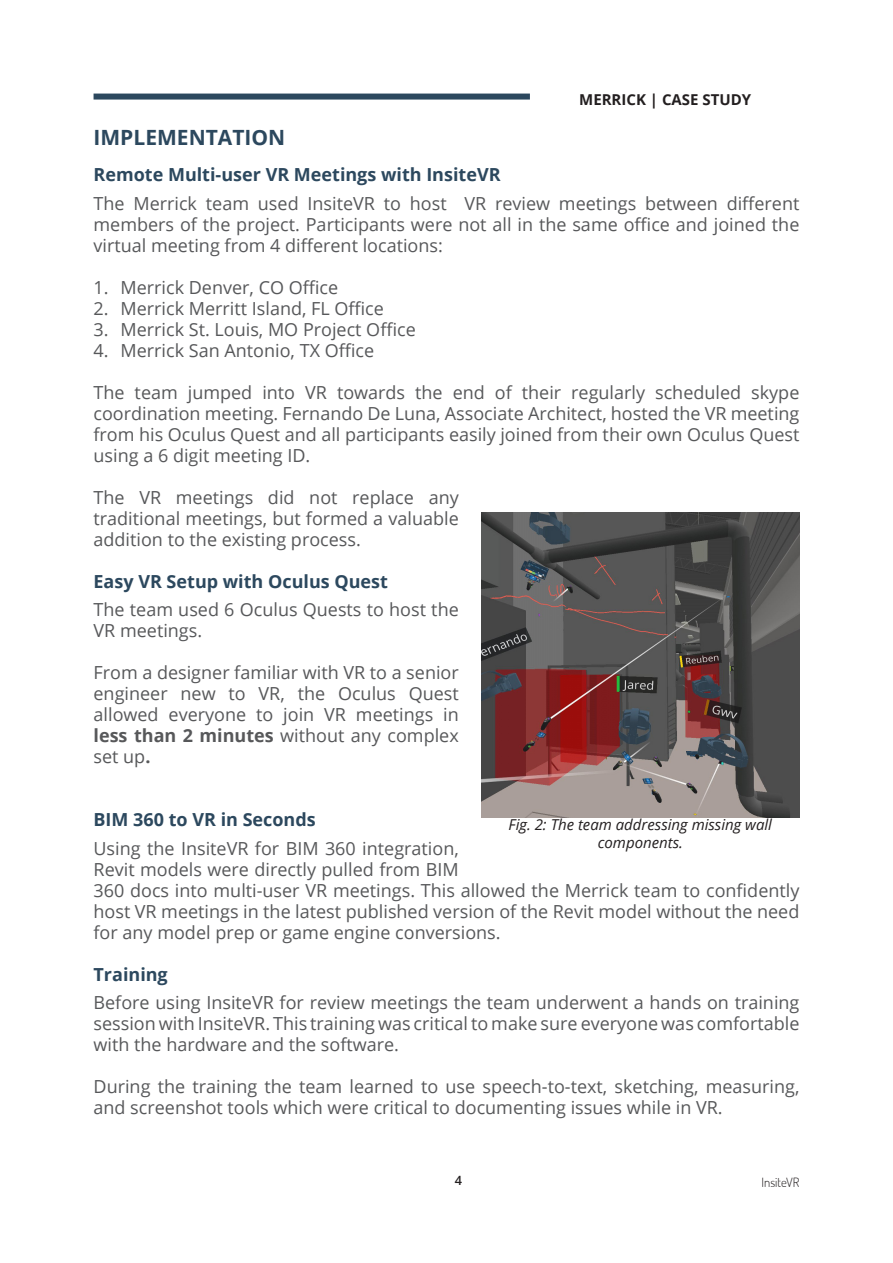
<style>
.page{position:relative;width:893px;height:1263px;background:#fff}
.page>*{position:absolute;margin:0;border:0;box-sizing:border-box;transform-origin:0 0}
.Page_Section_Title{font:700 21px "Open Sans";color:#2c485e}
.Page_Body_Text_-_Whi{font:18px/21px "Open Sans";color:#57585a;text-align:justify}
.Page_Body_Text_-_Whi-2{font:700 18px "Open Sans";color:#2c485e}
.Page_Section_Title-2{font:italic 15px/18px "Open Sans";color:#231f20;text-align:center}
.Page_Section_Title-3{font:700 15px "Open Sans";color:#231f20}
.t1{font:300 12.75px "Dosis";color:#231f20}
.t2{font:600 12.75px "Open Sans";color:#231f20}
.s1{font-weight:700}
</style>
<div class="page">
<div style="left:94px;top:94px;width:436px;height:6px;background:#2c485e"></div>
<img style="left:481px;top:513px;width:318px;height:304px">
<p class="Page_Section_Title-3" style="left:579px;top:89px;width:174px">MERRICK | CASE STUDY</p>
<p class="Page_Section_Title" style="left:94px;top:123px;width:193px">IMPLEMENTATION</p>
<p class="Page_Body_Text_-_Whi-2" style="left:94px;top:162px;width:409px">Remote Multi-user VR Meetings with InsiteVR</p>
<p class="Page_Body_Text_-_Whi" style="left:94px;top:192px;width:707px">The Merrick team used InsiteVR to host VR review meetings between different members of the project. Participants were not all in the same office and joined the virtual meeting from 4 different locations:</p>
<p class="Page_Body_Text_-_Whi" style="left:94px;top:276px;width:246px">1. Merrick Denver, CO Office</p>
<p class="Page_Body_Text_-_Whi" style="left:94px;top:297px;width:292px">2. Merrick Merritt Island, FL Office</p>
<p class="Page_Body_Text_-_Whi" style="left:94px;top:318px;width:324px">3. Merrick St. Louis, MO Project Office</p>
<p class="Page_Body_Text_-_Whi" style="left:94px;top:339px;width:282px">4. Merrick San Antonio, TX Office</p>
<p class="Page_Body_Text_-_Whi" style="left:94px;top:381px;width:707px">The team jumped into VR towards the end of their regularly scheduled skype coordination meeting. Fernando De Luna, Associate Architect, hosted the VR meeting from his Oculus Quest and all participants easily joined from their own Oculus Quest using a 6 digit meeting ID.</p>
<p class="Page_Body_Text_-_Whi" style="left:94px;top:486px;width:367px">The VR meetings did not replace any traditional meetings, but formed a valuable addition to the existing process.</p>
<p class="Page_Body_Text_-_Whi-2" style="left:94px;top:568px;width:296px">Easy VR Setup with Oculus Quest</p>
<p class="Page_Body_Text_-_Whi" style="left:94px;top:599px;width:367px">The team used 6 Oculus Quests to host the<br>VR meetings.</p>
<p class="Page_Body_Text_-_Whi" style="left:94px;top:662px;width:367px">From a designer familiar with VR to a senior engineer new to VR, the Oculus Quest allowed everyone to join VR meetings in <span class="s1">less than 2 minutes</span> without any complex set up<span class="s1">.</span></p>
<p class="Page_Body_Text_-_Whi-2" style="left:94px;top:807px;width:224px">BIM 360 to VR in Seconds</p>
<p class="Page_Body_Text_-_Whi" style="left:94px;top:837px;width:707px;text-align:left">Using the InsiteVR for BIM 360 integration,<br>Revit models were directly pulled from BIM<br>360 docs into multi-user VR meetings. This allowed the Merrick team to confidently host VR meetings in the latest published version of the Revit model without the need for any model prep or game engine conversions.</p>
<p class="Page_Body_Text_-_Whi-2" style="left:94px;top:961px;width:76px">Training</p>
<p class="Page_Body_Text_-_Whi" style="left:94px;top:992px;width:707px">Before using InsiteVR for review meetings the team underwent a hands on training session with InsiteVR. This training was critical to make sure everyone was comfortable with the hardware and the software.</p>
<p class="Page_Body_Text_-_Whi" style="left:94px;top:1076px;width:707px">During the training the team learned to use speech-to-text, sketching, measuring, and screenshot tools which were critical to documenting issues while in VR.</p>
<p class="Page_Section_Title-2" style="left:509px;top:815px;width:265px">Fig. 2: The team addressing missing wall components.</p>
<p class="t2" style="left:455px;top:1171px;width:9px">4</p>
<p class="t1" style="left:762px;top:1173px;width:39px">InsiteVR</p>
</div>
